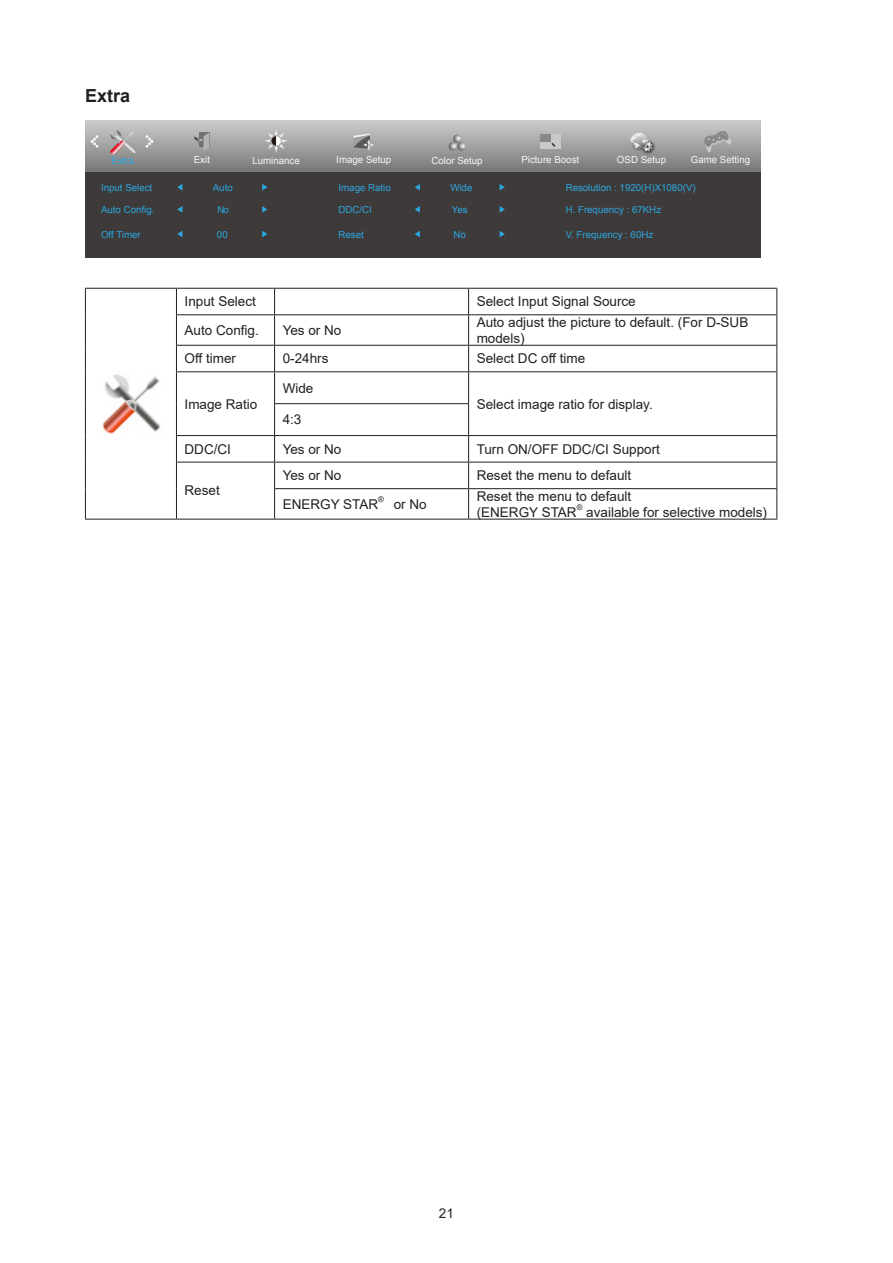
<style>
.page{position:relative;width:893px;height:1263px;background:#fff}
.page>*{position:absolute;margin:0;border:0;box-sizing:border-box;transform-origin:0 0}
.Heading_3{font:700 18px "Arial";color:#231f20}
.无间隔{font:13.5px/16.2px "Arial";color:#231f20}
.正文_text-1{font:13.5px "Arial";color:#231f20}
.t1{font:9.75px "Arial";color:#2ca6e0}
.t2{font:9.75px "Arial";color:#f7f7f7}
.无间隔-2{font:7.8px "Arial";color:#231f20}
</style>
<div class="page">
<svg style="left:85px;top:120px;width:675px;height:52px;background:#a0a1a2"></svg>
<div style="left:85px;top:172px;width:675px;height:86px;background:#3e3a39"></div>
<svg style="left:91px;top:135px;width:7px;height:13px"></svg>
<svg style="left:146px;top:135px;width:7px;height:13px"></svg>
<div style="left:540px;top:135px;width:21px;height:14px;background:#c8c9ca"></div>
<div style="left:540px;top:135px;width:10px;height:7px;background:#888"></div>
<svg style="left:551px;top:142px;width:5px;height:5px"></svg>
<img style="left:640px;top:139px;width:17px;height:17px">
<svg style="left:630px;top:133px;width:23px;height:19px"></svg>
<svg style="left:194px;top:132px;width:15px;height:19px"></svg>
<svg style="left:265px;top:129px;width:23px;height:23px"></svg>
<svg style="left:354px;top:134px;width:20px;height:16px"></svg>
<svg style="left:448px;top:135px;width:18px;height:16px"></svg>
<svg style="left:177px;top:231px;width:5px;height:6px"></svg>
<svg style="left:262px;top:231px;width:5px;height:6px"></svg>
<svg style="left:177px;top:184px;width:5px;height:6px"></svg>
<svg style="left:262px;top:184px;width:5px;height:7px"></svg>
<svg style="left:177px;top:206px;width:5px;height:7px"></svg>
<svg style="left:262px;top:206px;width:5px;height:7px"></svg>
<svg style="left:415px;top:231px;width:5px;height:6px"></svg>
<svg style="left:500px;top:231px;width:5px;height:6px"></svg>
<svg style="left:415px;top:184px;width:5px;height:7px"></svg>
<svg style="left:500px;top:184px;width:5px;height:7px"></svg>
<svg style="left:415px;top:206px;width:5px;height:7px"></svg>
<svg style="left:500px;top:206px;width:5px;height:7px"></svg>
<svg style="left:109px;top:130px;width:29px;height:25px"></svg>
<svg style="left:704px;top:131px;width:27px;height:22px"></svg>
<hr style="left:85px;top:288px;width:91px;height:1px;background:#231f20">
<svg style="left:85px;top:289px;width:1px;height:26px"></svg>
<hr style="left:176px;top:288px;width:99px;height:1px;background:#231f20">
<svg style="left:176px;top:289px;width:1px;height:25px"></svg>
<hr style="left:275px;top:288px;width:194px;height:1px;background:#231f20">
<svg style="left:274px;top:289px;width:1px;height:25px"></svg>
<hr style="left:469px;top:288px;width:308px;height:1px;background:#231f20">
<svg style="left:468px;top:289px;width:1px;height:25px"></svg>
<svg style="left:776px;top:289px;width:1px;height:25px"></svg>
<hr style="left:85px;top:315px;width:1px;height:30px;background:#231f20">
<hr style="left:176px;top:314px;width:99px;height:1px;background:#231f20">
<hr style="left:176px;top:315px;width:1px;height:30px;background:#231f20">
<hr style="left:275px;top:314px;width:194px;height:1px;background:#231f20">
<hr style="left:274px;top:315px;width:1px;height:30px;background:#231f20">
<hr style="left:469px;top:314px;width:308px;height:1px;background:#231f20">
<hr style="left:468px;top:315px;width:1px;height:30px;background:#231f20">
<hr style="left:776px;top:315px;width:1px;height:30px;background:#231f20">
<svg style="left:85px;top:345px;width:1px;height:27px"></svg>
<hr style="left:176px;top:345px;width:99px;height:1px;background:#231f20">
<svg style="left:176px;top:346px;width:1px;height:25px"></svg>
<hr style="left:275px;top:345px;width:194px;height:1px;background:#231f20">
<svg style="left:274px;top:346px;width:1px;height:25px"></svg>
<hr style="left:469px;top:345px;width:308px;height:1px;background:#231f20">
<svg style="left:468px;top:346px;width:1px;height:25px"></svg>
<svg style="left:776px;top:346px;width:1px;height:25px"></svg>
<hr style="left:85px;top:372px;width:1px;height:32px;background:#231f20">
<hr style="left:176px;top:371px;width:99px;height:1px;background:#231f20">
<hr style="left:176px;top:372px;width:1px;height:32px;background:#231f20">
<hr style="left:275px;top:371px;width:194px;height:1px;background:#231f20">
<hr style="left:274px;top:372px;width:1px;height:31px;background:#231f20">
<hr style="left:469px;top:371px;width:308px;height:1px;background:#231f20">
<hr style="left:468px;top:372px;width:1px;height:31px;background:#231f20">
<hr style="left:776px;top:372px;width:1px;height:32px;background:#231f20">
<hr style="left:85px;top:404px;width:1px;height:32px;background:#231f20">
<hr style="left:176px;top:404px;width:1px;height:31px;background:#231f20">
<hr style="left:274px;top:403px;width:195px;height:1px;background:#231f20">
<hr style="left:274px;top:404px;width:1px;height:31px;background:#231f20">
<hr style="left:468px;top:404px;width:1px;height:31px;background:#231f20">
<hr style="left:776px;top:404px;width:1px;height:31px;background:#231f20">
<hr style="left:176px;top:435px;width:99px;height:1px;background:#231f20">
<hr style="left:275px;top:435px;width:194px;height:1px;background:#231f20">
<hr style="left:469px;top:435px;width:308px;height:1px;background:#231f20">
<svg style="left:85px;top:436px;width:1px;height:53px"></svg>
<hr style="left:176px;top:462px;width:99px;height:1px;background:#231f20">
<svg style="left:176px;top:436px;width:1px;height:53px"></svg>
<hr style="left:275px;top:462px;width:194px;height:1px;background:#231f20">
<svg style="left:274px;top:436px;width:1px;height:52px"></svg>
<hr style="left:469px;top:462px;width:308px;height:1px;background:#231f20">
<svg style="left:468px;top:436px;width:1px;height:52px"></svg>
<svg style="left:776px;top:436px;width:1px;height:52px"></svg>
<hr style="left:85px;top:489px;width:1px;height:30px;background:#231f20">
<hr style="left:176px;top:489px;width:1px;height:30px;background:#231f20">
<hr style="left:274px;top:488px;width:195px;height:1px;background:#231f20">
<hr style="left:274px;top:489px;width:1px;height:30px;background:#231f20">
<hr style="left:469px;top:488px;width:308px;height:1px;background:#231f20">
<hr style="left:468px;top:489px;width:1px;height:30px;background:#231f20">
<hr style="left:776px;top:489px;width:1px;height:30px;background:#231f20">
<hr style="left:85px;top:519px;width:91px;height:1px;background:#231f20">
<hr style="left:176px;top:519px;width:99px;height:1px;background:#231f20">
<hr style="left:275px;top:519px;width:194px;height:1px;background:#231f20">
<hr style="left:469px;top:519px;width:308px;height:1px;background:#231f20">
<img style="left:102px;top:374px;width:59px;height:60px">
<p class="Heading_3" style="left:85px;top:83px;width:47px">Extra</p>
<p class="t1" style="left:112px;top:154px;width:24px">Extra</p>
<p class="t2" style="left:691px;top:153px;width:61px">Game Setting</p>
<p class="t2" style="left:194px;top:154px;width:18px">Exit</p>
<p class="t2" style="left:252px;top:154px;width:49px">Luminance</p>
<p class="t2" style="left:336px;top:154px;width:57px">Image Setup</p>
<p class="t2" style="left:431px;top:154px;width:53px">Color Setup</p>
<p class="t2" style="left:521px;top:154px;width:59px">Picture Boost</p>
<p class="t2" style="left:617px;top:154px;width:51px">OSD Setup</p>
<p class="t1" style="left:101px;top:181px;width:53px">Input Select</p>
<p class="t1" style="left:213px;top:181px;width:21px">Auto</p>
<p class="t1" style="left:101px;top:203px;width:55px">Auto Config.</p>
<p class="t1" style="left:217px;top:203px;width:13px">No</p>
<p class="t1" style="left:101px;top:228px;width:41px">Off Timer</p>
<p class="t1" style="left:217px;top:228px;width:12px">00</p>
<p class="t1" style="left:338px;top:181px;width:54px">Image Ratio</p>
<p class="t1" style="left:450px;top:181px;width:24px">Wide</p>
<p class="t1" style="left:338px;top:203px;width:35px">DDC/CI</p>
<p class="t1" style="left:452px;top:203px;width:17px">Yes</p>
<p class="t1" style="left:338px;top:228px;width:27px">Reset</p>
<p class="t1" style="left:454px;top:228px;width:14px">No</p>
<p class="t1" style="left:566px;top:181px;width:132px">Resolution : 1920(H)X1080(V)</p>
<p class="t1" style="left:566px;top:203px;width:97px">H. Frequency : 67KHz</p>
<p class="t1" style="left:566px;top:228px;width:89px">V. Frequency : 60Hz</p>
<p class="无间隔" style="left:185px;top:293px;width:73px">Input Select</p>
<p class="正文_text-1" style="left:477px;top:292px;width:161px">Select Input Signal Source</p>
<p class="无间隔" style="left:185px;top:322px;width:76px">Auto Config.</p>
<p class="无间隔" style="left:283px;top:322px;width:60px">Yes or No</p>
<p class="无间隔" style="left:477px;top:314px;width:273px">Auto adjust the picture to default. (For D-SUB models)</p>
<p class="无间隔" style="left:185px;top:350px;width:53px">Off timer</p>
<p class="无间隔" style="left:283px;top:350px;width:47px">0-24hrs</p>
<p class="无间隔" style="left:477px;top:350px;width:110px">Select DC off time</p>
<p class="无间隔" style="left:185px;top:396px;width:74px">Image Ratio</p>
<p class="无间隔" style="left:283px;top:380px;width:32px">Wide</p>
<p class="无间隔" style="left:477px;top:396px;width:178px">Select image ratio for display.</p>
<p class="正文_text-1" style="left:283px;top:410px;width:20px">4:3</p>
<p class="无间隔" style="left:185px;top:441px;width:48px">DDC/CI</p>
<p class="无间隔" style="left:283px;top:441px;width:60px">Yes or No</p>
<p class="无间隔" style="left:477px;top:441px;width:185px">Turn ON/OFF DDC/CI Support</p>
<p class="无间隔" style="left:185px;top:482px;width:37px">Reset</p>
<p class="无间隔" style="left:283px;top:467px;width:60px">Yes or No</p>
<p class="无间隔" style="left:477px;top:467px;width:156px">Reset the menu to default</p>
<p class="无间隔" style="left:283px;top:496px;width:97px">ENERGY STAR</p>
<p class="无间隔-2" style="left:378px;top:494px;width:7px">®</p>
<p class="无间隔" style="left:394px;top:496px;width:35px">or No</p>
<p class="无间隔" style="left:477px;top:488px;width:156px">Reset the menu to default (ENERGY STAR</p>
<p class="无间隔-2" style="left:577px;top:502px;width:7px">®</p>
<p class="无间隔" style="left:586px;top:504px;width:182px">available for selective models)</p>
<p class="无间隔" style="left:439px;top:1205px;width:17px">21</p>
</div>
